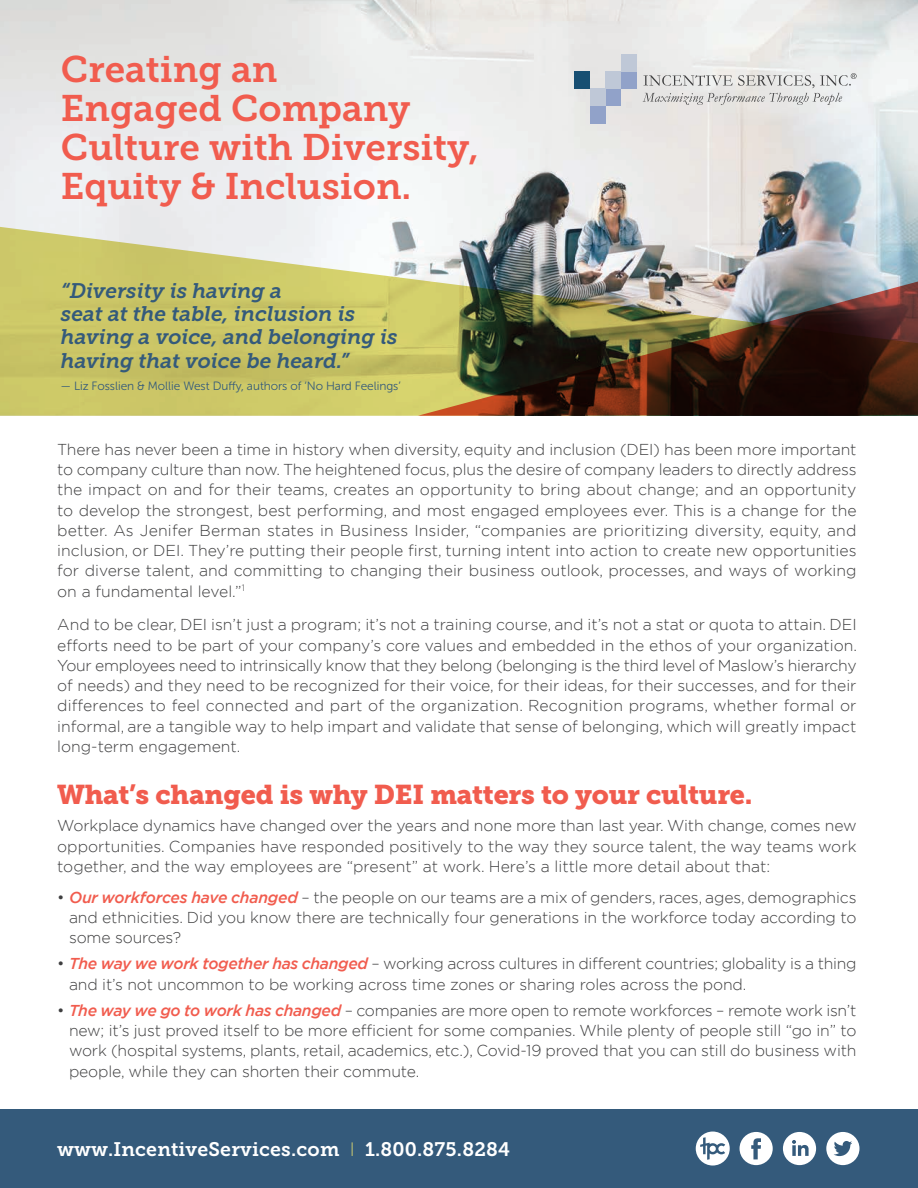
<style>
.page{position:relative;width:918px;height:1188px;background:#fff}
.page>*{position:absolute;margin:0;border:0;box-sizing:border-box;transform-origin:0 0}
.t1{font:36.75px/39px "Museo Slab 700";color:#f15c4e}
.t2{font:27px "Museo Slab 900";letter-spacing:-.01em;color:#f15c4e}
.t3{font:italic 21px/23.2px "Museo Slab 700";color:#345a7b}
.t4{font:19.5px "Museo Slab 700";letter-spacing:.01em;color:#fff}
.t5{font:300 15.75px/20.2px "Gotham";letter-spacing:-.01em;color:#3e3e3f;text-align:justify}
.t6{font:12px "Museo Sans Rounded 300";color:#345a7b}
.s1{font-weight:500;font-style:italic;color:#f15c4e}
.s2{font-family:"Museo Sans Rounded 100";color:#ddd770}
</style>
<div class="page">
<img style="left:0;top:0;width:918px;height:219px">
<svg style="left:0;top:219px;width:918px;height:197px;background:#ccca88"></svg>
<div style="left:0;top:1110px;width:918px;height:78px;background:#345a7b"></div>
<div style="left:574px;top:71px;width:16px;height:18px;background:#174f72"></div>
<div style="left:590px;top:106px;width:16px;height:17px;background:#91a2c9"></div>
<div style="left:606px;top:89px;width:15px;height:17px;background:#91a2c9"></div>
<div style="left:621px;top:71px;width:16px;height:18px;background:#91a2c9"></div>
<div style="left:590px;top:89px;width:16px;height:17px;background:#bfc8d7"></div>
<div style="left:606px;top:71px;width:15px;height:18px;background:#bfc8d7"></div>
<div style="left:621px;top:54px;width:16px;height:17px;background:#bfc8d7"></div>
<svg style="left:643px;top:73px;width:214px;height:32px;background:#d5d4d4"></svg>
<svg style="left:826px;top:1132px;width:33px;height:33px"></svg>
<svg style="left:740px;top:1132px;width:33px;height:33px"></svg>
<svg style="left:783px;top:1132px;width:33px;height:33px"></svg>
<svg style="left:696px;top:1132px;width:34px;height:34px"></svg>
<img style="left:418px;top:249px;width:500px;height:167px">
<h1 class="t1" style="left:61px;top:50px;width:420px">Creating an<br>Engaged Company<br>Culture with Diversity,<br>Equity &amp; Inclusion.</h1>
<h3 class="t3" style="left:61px;top:279px;width:338px">“Diversity is having a<br>seat at the table, inclusion is having a voice, and belonging is having that voice be heard.”</h3>
<p class="t6" style="left:61px;top:380px;width:341px">— Liz Fosslien &amp; Mollie West Duffy, authors of ‘No Hard Feelings’</p>
<p class="t5" style="left:57px;top:439px;width:801px">There has never been a time in history when diversity, equity and inclusion (DEI) has been more important to company culture than now. The heightened focus, plus the desire of company leaders to directly address the impact on and for their teams, creates an opportunity to bring about change; and an opportunity to develop the strongest, best performing, and most engaged employees ever. This is a change for the better. As Jenifer Berman states in Business Insider, “companies are prioritizing diversity, equity, and inclusion, or DEI. They’re putting their people first, turning intent into action to create new opportunities for diverse talent, and committing to changing their business outlook, processes, and ways of working on a fundamental level.”<sup>1</sup></p>
<p class="t5" style="left:57px;top:614px;width:801px">And to be clear, DEI isn’t just a program; it’s not a training course, and it’s not a stat or quota to attain. DEI efforts need to be part of your company’s core values and embedded in the ethos of your organization.<br>Your employees need to intrinsically know that they belong (belonging is the third level of Maslow’s hierarchy of needs) and they need to be recognized for their voice, for their ideas, for their successes, and for their differences to feel connected and part of the organization. Recognition programs, whether formal or informal, are a tangible way to help impart and validate that sense of belonging, which will greatly impact long-term engagement.</p>
<h2 class="t2" style="left:57px;top:778px;width:697px">What’s changed is why DEI matters to your culture.</h2>
<p class="t5" style="left:57px;top:815px;width:801px">Workplace dynamics have changed over the years and none more than last year. With change, comes new opportunities. Companies have responded positively to the way they source talent, the way teams work together, and the way employees are “present” at work. Here’s a little more detail about that:</p>
<p class="t5" style="left:69px;top:886px;width:789px;text-indent:-12px">• <span class="s1">Our workforces have changed</span> – the people on our teams are a mix of genders, races, ages, demographics and ethnicities. Did you know there are technically four generations in the workforce today according to some sources?</p>
<p class="t5" style="left:69px;top:953px;width:789px;text-indent:-12px">• <span class="s1">The way we work together has changed</span> – working across cultures in different countries; globality is a thing and it’s not uncommon to be working across time zones or sharing roles across the pond.</p>
<p class="t5" style="left:69px;top:1000px;width:789px;text-indent:-12px">• <span class="s1">The way we go to work has changed</span> – companies are more open to remote workforces – remote work isn’t new; it’s just proved itself to be more efficient for some companies. While plenty of people still “go in” to work (hospital systems, plants, retail, academics, etc.), Covid-19 proved that you can still do business with people, while they can shorten their commute.</p>
<p class="t4" style="left:57px;top:1138px;width:455px">www.IncentiveServices.com <span class="s2">I</span> 1.800.875.8284</p>
</div>
